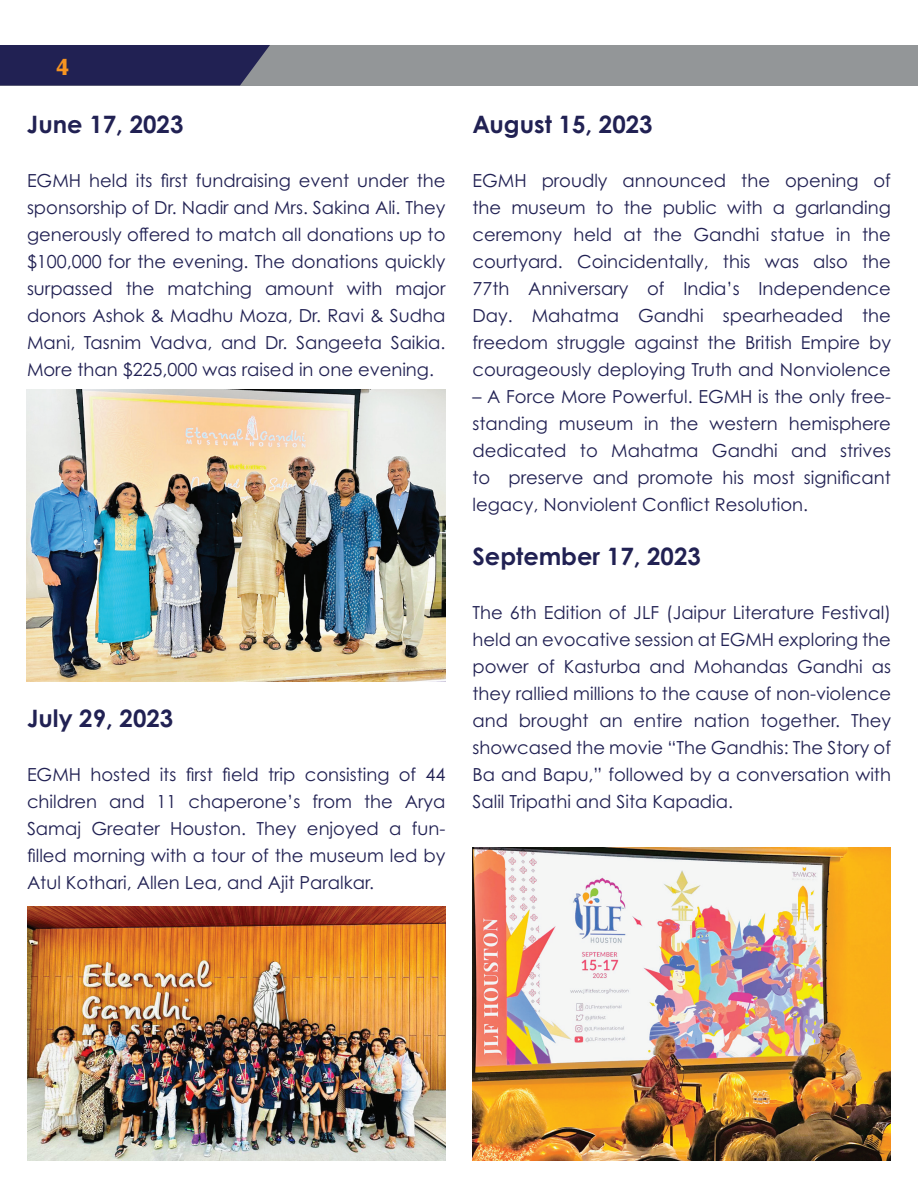
<style>
.page{position:relative;width:918px;height:1188px;background:#fff}
.page>*{position:absolute;margin:0;border:0;box-sizing:border-box;transform-origin:0 0}
.t1{font:700 24px "Century Gothic Pro";color:#212153}
.t2{font:700 24px "Castle T";color:#f69421}
.t3{font:18px/27px "Century Gothic Pro";color:#212153;text-align:justify}
</style>
<div class="page">
<div style="left:0;top:45px;width:918px;height:41px;background:#939698"></div>
<div style="left:0;top:45px;width:270px;height:40px;background:#212153"></div>
<img style="left:27px;top:906px;width:419px;height:255px">
<img style="left:27px;top:390px;width:419px;height:291px">
<img style="left:472px;top:847px;width:419px;height:314px">
<h1 class="t2" style="left:56px;top:53px;width:15px">4</h1>
<h1 class="t1" style="left:27px;top:110px;width:158px">June 17, 2023</h1>
<p class="t3" style="left:27px;top:167px;width:420px">EGMH held its first fundraising event under the sponsorship of Dr. Nadir and Mrs. Sakina Ali. They generously offered to match all donations up to $100,000 for the evening. The donations quickly surpassed the matching amount with major donors Ashok &amp; Madhu Moza, Dr. Ravi &amp; Sudha Mani, Tasnim Vadva, and Dr. Sangeeta Saikia.<br>More than $225,000 was raised in one evening.</p>
<h1 class="t1" style="left:27px;top:703px;width:148px">July 29, 2023</h1>
<p class="t3" style="left:27px;top:761px;width:420px">EGMH hosted its first field trip consisting of 44 children and 11 chaperone’s from the Arya Samaj Greater Houston. They enjoyed a fun&shy;filled morning with a tour of the museum led by Atul Kothari, Allen Lea, and Ajit Paralkar.</p>
<h1 class="t1" style="left:472px;top:109px;width:182px">August 15, 2023</h1>
<p class="t3" style="left:472px;top:167px;width:420px">EGMH proudly announced the opening of the museum to the public with a garlanding ceremony held at the Gandhi statue in the courtyard. Coincidentally, this was also the 77th Anniversary of India’s Independence Day. Mahatma Gandhi spearheaded the freedom struggle against the British Empire by courageously deploying Truth and Nonviolence</p>
<p class="t3" style="left:472px;top:383px;width:420px">– A Force More Powerful. EGMH is the only free&shy;standing museum in the western hemisphere dedicated to Mahatma Gandhi and strives to preserve and promote his most significant legacy, Nonviolent Conflict Resolution.</p>
<h1 class="t1" style="left:472px;top:541px;width:230px">September 17, 2023</h1>
<p class="t3" style="left:472px;top:599px;width:420px">The 6th Edition of JLF (Jaipur Literature Festival) held an evocative session at EGMH exploring the power of Kasturba and Mohandas Gandhi as they rallied millions to the cause of non-violence and brought an entire nation together. They showcased the movie “The Gandhis: The Story of Ba and Bapu,” followed by a conversation with Salil Tripathi and Sita Kapadia.</p>
</div>
